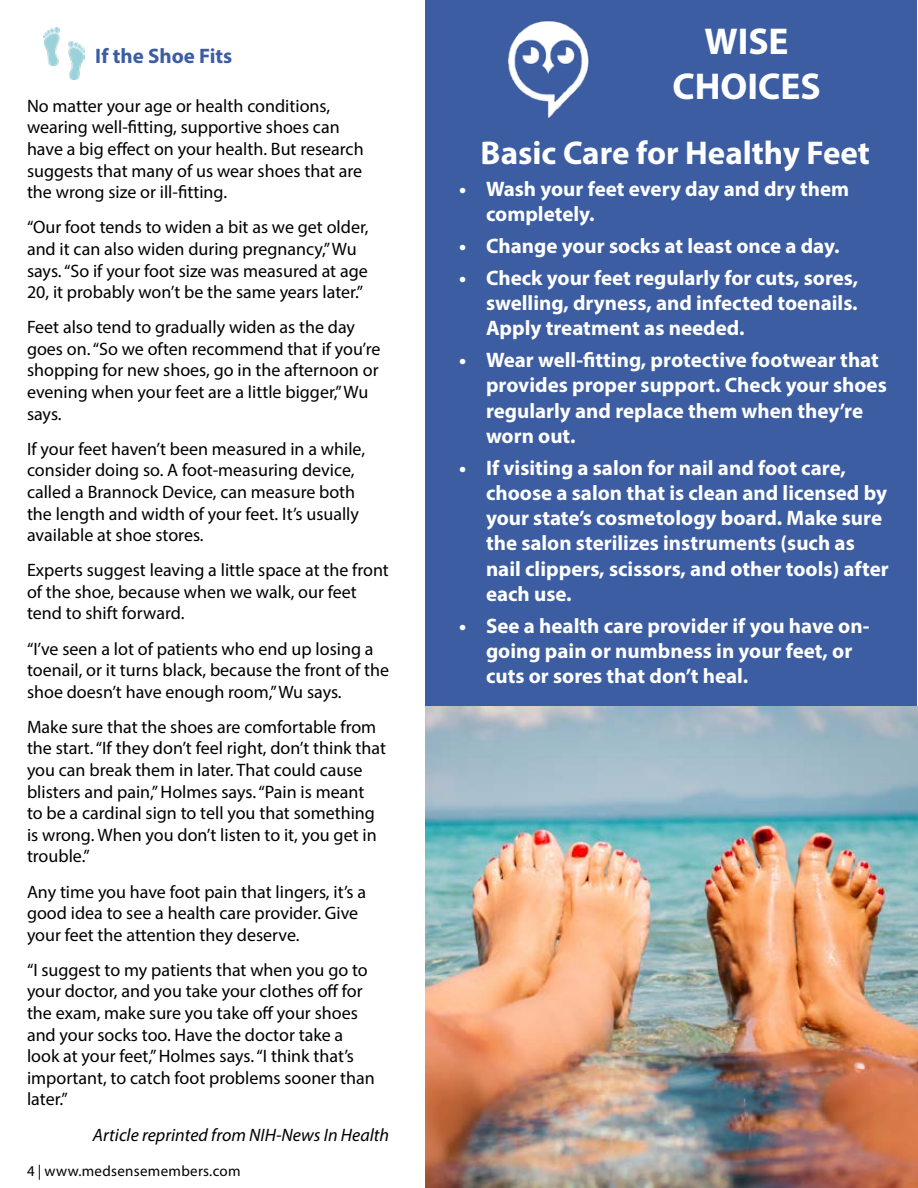
<style>
.page{position:relative;width:918px;height:1188px;background:#fff}
.page>*{position:absolute;margin:0;border:0;box-sizing:border-box;transform-origin:0 0}
.t1{font:700 37.5px/45px "Myriad Pro";color:#fff;text-align:center}
.t2{font:700 33px "Myriad Pro";color:#fff}
.t3{font:700 21px/25.2px "Myriad Pro";color:#fff}
.t4{font:700 21px "Myriad Pro";color:#3c5da2}
.t5{font:18px/21.6px "Myriad Pro";color:#000}
.t6{font:italic 18px "Myriad Pro";color:#000}
.t7{font:15px "Myriad Pro";letter-spacing:.02em;color:#000}
</style>
<div class="page">
<div style="left:426px;top:0;width:491px;height:716px;background:#3c5da2"></div>
<img style="left:426px;top:706px;width:492px;height:482px">
<img style="left:508px;top:20px;width:81px;height:98px">
<img style="left:43px;top:27px;width:41px;height:53px">
<p class="t4" style="left:95px;top:43px;width:139px">If the Shoe Fits</p>
<p class="t5" style="left:27px;top:95px;width:338px">No matter your age or health conditions, wearing well-fitting, supportive shoes can have a big effect on your health. But research suggests that many of us wear shoes that are the wrong size or ill-fitting.</p>
<p class="t5" style="left:27px;top:216px;width:343px">“Our foot tends to widen a bit as we get older, and it can also widen during pregnancy,” Wu says. “So if your foot size was measured at age 20, it probably won’t be the same years later.”</p>
<p class="t5" style="left:27px;top:316px;width:355px">Feet also tend to gradually widen as the day goes on. “So we often recommend that if you’re shopping for new shoes, go in the afternoon or evening when your feet are a little bigger,” Wu says.</p>
<p class="t5" style="left:27px;top:438px;width:340px">If your feet haven’t been measured in a while, consider doing so. A foot-measuring device, called a Brannock Device, can measure both the length and width of your feet. It’s usually available at shoe stores.</p>
<p class="t5" style="left:27px;top:559px;width:363px">Experts suggest leaving a little space at the front of the shoe, because when we walk, our feet tend to shift forward.</p>
<p class="t5" style="left:27px;top:637px;width:364px">“I’ve seen a lot of patients who end up losing a toenail, or it turns black, because the front of the shoe doesn’t have enough room,” Wu says.</p>
<p class="t5" style="left:27px;top:716px;width:361px">Make sure that the shoes are comfortable from the start. “If they don’t feel right, don’t think that you can break them in later. That could cause blisters and pain,” Holmes says. “Pain is meant<br>to be a cardinal sign to tell you that something is wrong. When you don’t listen to it, you get in trouble.”</p>
<p class="t5" style="left:27px;top:880px;width:341px">Any time you have foot pain that lingers, it’s a good idea to see a health care provider. Give your feet the attention they deserve.</p>
<p class="t5" style="left:27px;top:959px;width:349px">“I suggest to my patients that when you go to your doctor, and you take your clothes off for the exam, make sure you take off your shoes and your socks too. Have the doctor take a look at your feet,” Holmes says. “I think that’s important, to catch foot problems sooner than later.”</p>
<p class="t6" style="left:93px;top:1123px;width:298px">Article reprinted from NIH-News In Health</p>
<p class="t7" style="left:27px;top:1162px;width:215px">4 | www.medsensemembers.com</p>
<h1 class="t1" style="left:672px;top:18px;width:150px">WISE<br>CHOICES</h1>
<h2 class="t2" style="left:481px;top:131px;width:391px">Basic Care for Healthy Feet</h2>
<p class="t3" style="left:486px;top:175px;width:365px;text-indent:-27px">• Wash your feet every day and dry them completely.</p>
<p class="t3" style="left:459px;top:233px;width:382px">• Change your socks at least once a day.</p>
<p class="t3" style="left:486px;top:265px;width:374px;text-align:justify;text-indent:-27px">• Check your feet regularly for cuts, sores, swelling, dryness, and infected toenails.<br>Apply treatment as needed.</p>
<p class="t3" style="left:486px;top:347px;width:402px;text-indent:-27px">• Wear well-fitting, protective footwear that provides proper support. Check your shoes regularly and replace them when they’re worn out.</p>
<p class="t3" style="left:486px;top:454px;width:404px;text-indent:-27px">• If visiting a salon for nail and foot care, choose a salon that is clean and licensed by your state’s cosmetology board. Make sure the salon sterilizes instruments (such as nail clippers, scissors, and other tools) after each use.</p>
<p class="t3" style="left:486px;top:612px;width:385px;text-indent:-27px">• See a health care provider if you have on&shy;going pain or numbness in your feet, or cuts or sores that don’t heal.</p>
</div>
